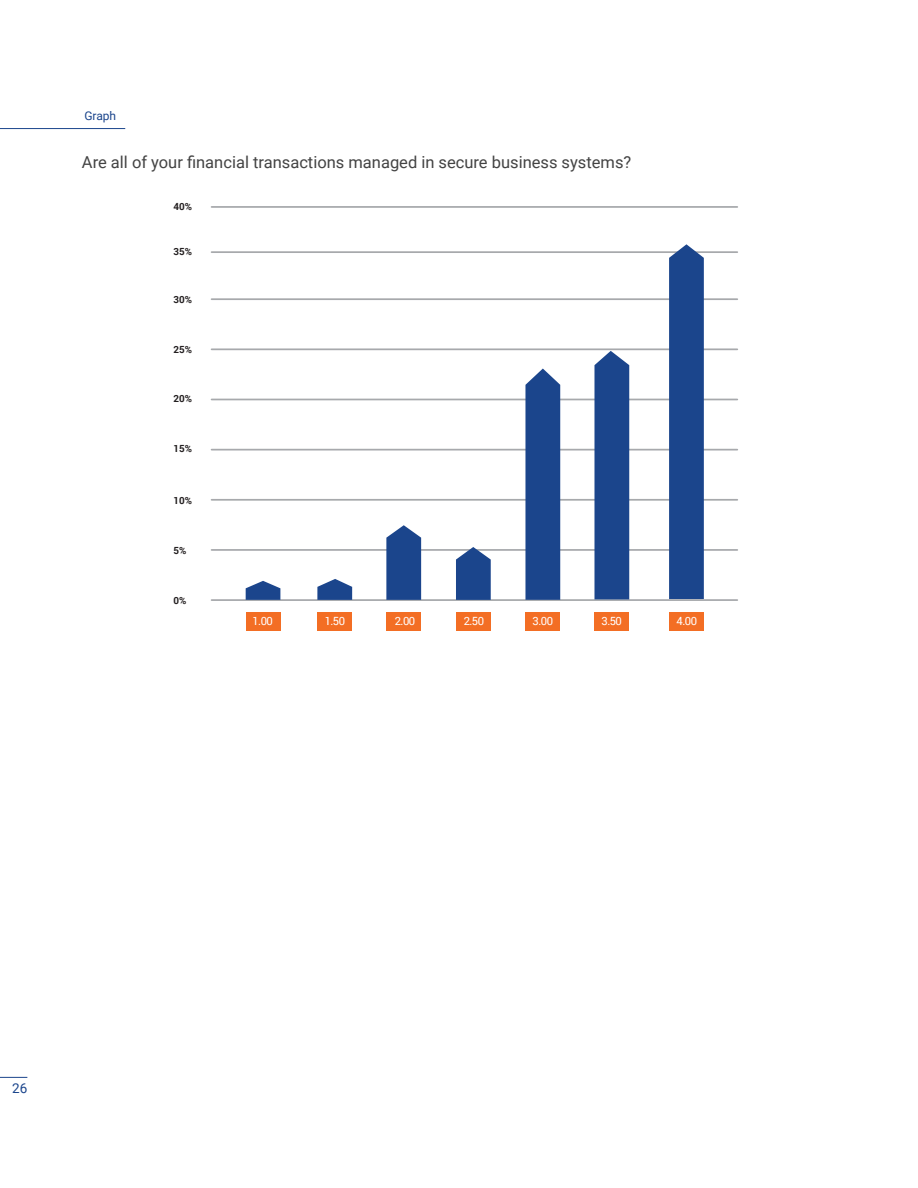
<style>
.page{position:relative;width:918px;height:1188px;background:#fff}
.page>*{position:absolute;margin:0;border:0;box-sizing:border-box;transform-origin:0 0}
.t1{font:16.5px "Roboto";color:#434343}
.t2{font:13.5px "Roboto";color:#1b458c}
.t3{font:12px "Roboto";color:#1b458c}
.t4{font:11.25px "Roboto";letter-spacing:-.05em;color:#fff}
.t5{font:700 9.9px "Roboto";color:#231f20}
</style>
<div class="page">
<hr style="left:212px;top:206px;width:525px;height:2px;background:#a7a9ac">
<hr style="left:212px;top:599px;width:525px;height:2px;background:#a7a9ac">
<hr style="left:212px;top:549px;width:525px;height:2px;background:#a7a9ac">
<hr style="left:212px;top:499px;width:525px;height:2px;background:#a7a9ac">
<hr style="left:212px;top:449px;width:525px;height:2px;background:#a7a9ac">
<hr style="left:212px;top:298px;width:525px;height:2px;background:#a7a9ac">
<hr style="left:212px;top:399px;width:525px;height:1px;background:#a7a9ac">
<hr style="left:212px;top:348px;width:525px;height:2px;background:#a7a9ac">
<div style="left:525px;top:612px;width:35px;height:19px;background:#f36e24"></div>
<div style="left:317px;top:612px;width:35px;height:19px;background:#f36e24"></div>
<div style="left:246px;top:612px;width:35px;height:19px;background:#f36e24"></div>
<div style="left:386px;top:612px;width:35px;height:19px;background:#f36e24"></div>
<div style="left:456px;top:612px;width:35px;height:19px;background:#f36e24"></div>
<div style="left:594px;top:612px;width:35px;height:19px;background:#f36e24"></div>
<hr style="left:212px;top:251px;width:525px;height:2px;background:#a7a9ac">
<svg style="left:456px;top:547px;width:35px;height:53px;background:#355a98"></svg>
<svg style="left:386px;top:525px;width:35px;height:75px;background:#315697"></svg>
<svg style="left:317px;top:579px;width:35px;height:21px"></svg>
<svg style="left:246px;top:581px;width:34px;height:19px"></svg>
<div style="left:525px;top:369px;width:35px;height:231px;background:#1b458c"></div>
<div style="left:594px;top:351px;width:35px;height:248px;background:#1b458c"></div>
<div style="left:669px;top:612px;width:35px;height:19px;background:#f36e24"></div>
<svg style="left:669px;top:244px;width:35px;height:355px;background:#20498e"></svg>
<hr style="left:0;top:128px;width:125px;height:1px;background:#1b458c">
<svg style="left:0;top:1077px;width:27px;height:1px"></svg>
<p class="t3" style="left:84px;top:108px;width:33px">Graph</p>
<p class="t1" style="left:82px;top:151px;width:551px">Are all of your financial transactions managed in secure business systems?</p>
<p class="t5" style="left:173px;top:200px;width:20px">40%</p>
<p class="t5" style="left:173px;top:245px;width:20px">35%</p>
<p class="t5" style="left:173px;top:292px;width:20px">30%</p>
<p class="t5" style="left:173px;top:342px;width:20px">25%</p>
<p class="t5" style="left:173px;top:392px;width:20px">20%</p>
<p class="t5" style="left:173px;top:442px;width:20px">15%</p>
<p class="t5" style="left:173px;top:494px;width:20px">10%</p>
<p class="t5" style="left:173px;top:543px;width:14px">5%</p>
<p class="t5" style="left:173px;top:593px;width:14px">0%</p>
<p class="t4" style="left:253px;top:613px;width:22px">1.00</p>
<p class="t4" style="left:325px;top:613px;width:22px">1.50</p>
<p class="t4" style="left:395px;top:613px;width:22px">2.00</p>
<p class="t4" style="left:464px;top:613px;width:22px">2.50</p>
<p class="t4" style="left:533px;top:613px;width:22px">3.00</p>
<p class="t4" style="left:602px;top:613px;width:22px">3.50</p>
<p class="t4" style="left:677px;top:613px;width:22px">4.00</p>
<p class="t2" style="left:12px;top:1078px;width:17px">26</p>
</div>
